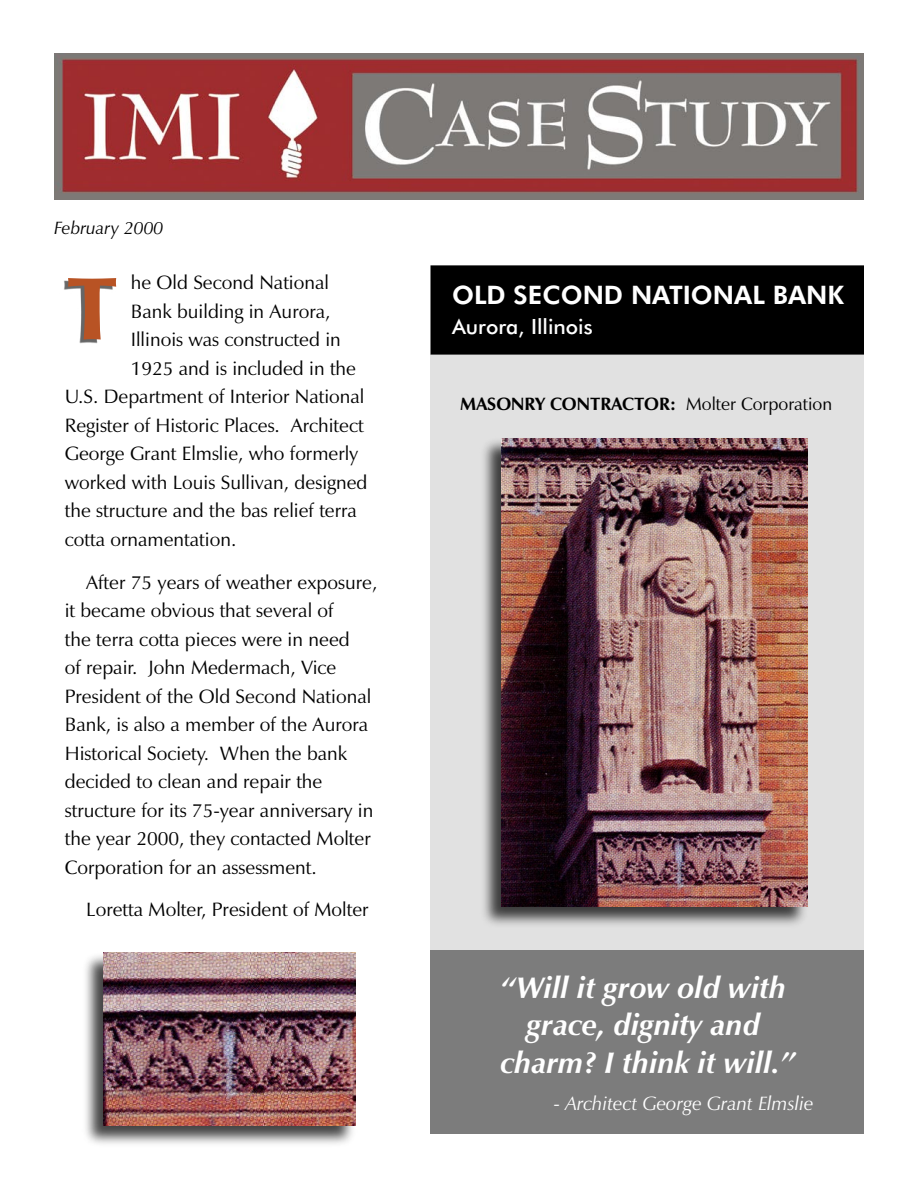
<style>
.page{position:relative;width:918px;height:1188px;background:#fff}
.page>*{position:absolute;margin:0;border:0;box-sizing:border-box;transform-origin:0 0}
.t1{font:900 90px "Zapf Humanist 601 BT";color:#b85324}
.t2{font:italic 700 30px/37.5px "Zapf Humanist 601 BT";color:#fff;text-align:center}
.t3{font:800 25.5px "Futura BT";color:#fff}
.t4{font:500 21px "Futura BT";color:#fff}
.t5{font:19.5px/28.5px "Zapf Humanist 601 BT";color:#000}
.t6{font:italic 19.5px "Zapf Humanist 601 BT";color:#fff}
.t7{font:700 18px "Zapf Humanist 601 BT";color:#000}
.t8{font:italic 18px "Zapf Humanist 601 BT";color:#000}
.s1{font-weight:400}
</style>
<div class="page">
<div style="left:430px;top:355px;width:434px;height:779px;background:#e1e1e1"></div>
<img style="left:54px;top:54px;width:810px;height:145px">
<div style="left:431px;top:266px;width:432px;height:88px;background:#000"></div>
<div style="left:430px;top:265px;width:434px;height:90px;border:2px solid #000"></div>
<div style="left:48px;top:255px;width:174px;height:115px;background:#000;opacity:.6"></div>
<div style="left:430px;top:950px;width:434px;height:184px;background:#7c7c7c"></div>
<div style="left:480px;top:437px;width:330px;height:492px;background:#000;opacity:.74"></div>
<img style="left:502px;top:438px;width:306px;height:468px">
<div style="left:81px;top:951px;width:277px;height:197px;background:#000;opacity:.74"></div>
<img style="left:104px;top:953px;width:252px;height:173px">
<p class="t8" style="left:54px;top:217px;width:111px">February 2000</p>
<p class="t5" style="left:131px;top:268px;width:200px">he Old Second National</p>
<p class="t5" style="left:131px;top:297px;width:201px">Bank building in Aurora,</p>
<p class="t5" style="left:131px;top:325px;width:212px">Illinois was constructed in</p>
<p class="t5" style="left:131px;top:354px;width:227px">1925 and is included in the</p>
<p class="t5" style="left:65px;top:382px;width:301px">U.S. Department of Interior National</p>
<p class="t5" style="left:65px;top:411px;width:301px">Register of Historic Places. Architect</p>
<p class="t5" style="left:65px;top:439px;width:295px">George Grant Elmslie, who formerly</p>
<p class="t5" style="left:65px;top:468px;width:304px">worked with Louis Sullivan, designed</p>
<p class="t5" style="left:65px;top:496px;width:294px">the structure and the bas relief terra</p>
<p class="t5" style="left:65px;top:525px;width:173px">cotta ornamentation.</p>
<p class="t5" style="left:65px;top:568px;width:314px;text-indent:21px">After 75 years of weather exposure, it became obvious that several of<br>the terra cotta pieces were in need<br>of repair. John Medermach, Vice President of the Old Second National Bank, is also a member of the Aurora Historical Society. When the bank decided to clean and repair the structure for its 75-year anniversary in the year 2000, they contacted Molter Corporation for an assessment.</p>
<p class="t5" style="left:86px;top:896px;width:284px">Loretta Molter, President of Molter</p>
<p class="t1" style="left:68px;top:253px;width:51px">T</p>
<p class="t3" style="left:452px;top:280px;width:393px">OLD SECOND NATIONAL BANK</p>
<p class="t4" style="left:452px;top:314px;width:142px">Aurora, Illinois</p>
<p class="t7" style="left:460px;top:393px;width:374px">MASONRY CONTRACTOR: <span class="s1">Molter Corporation</span></p>
<p class="t2" style="left:501px;top:969px;width:287px">“Will it grow old with grace, dignity and</p>
<p class="t2" style="left:501px;top:1044px;width:295px">charm? I think it will.”</p>
<p class="t6" style="left:554px;top:1091px;width:261px">- Architect George Grant Elmslie</p>
</div>
